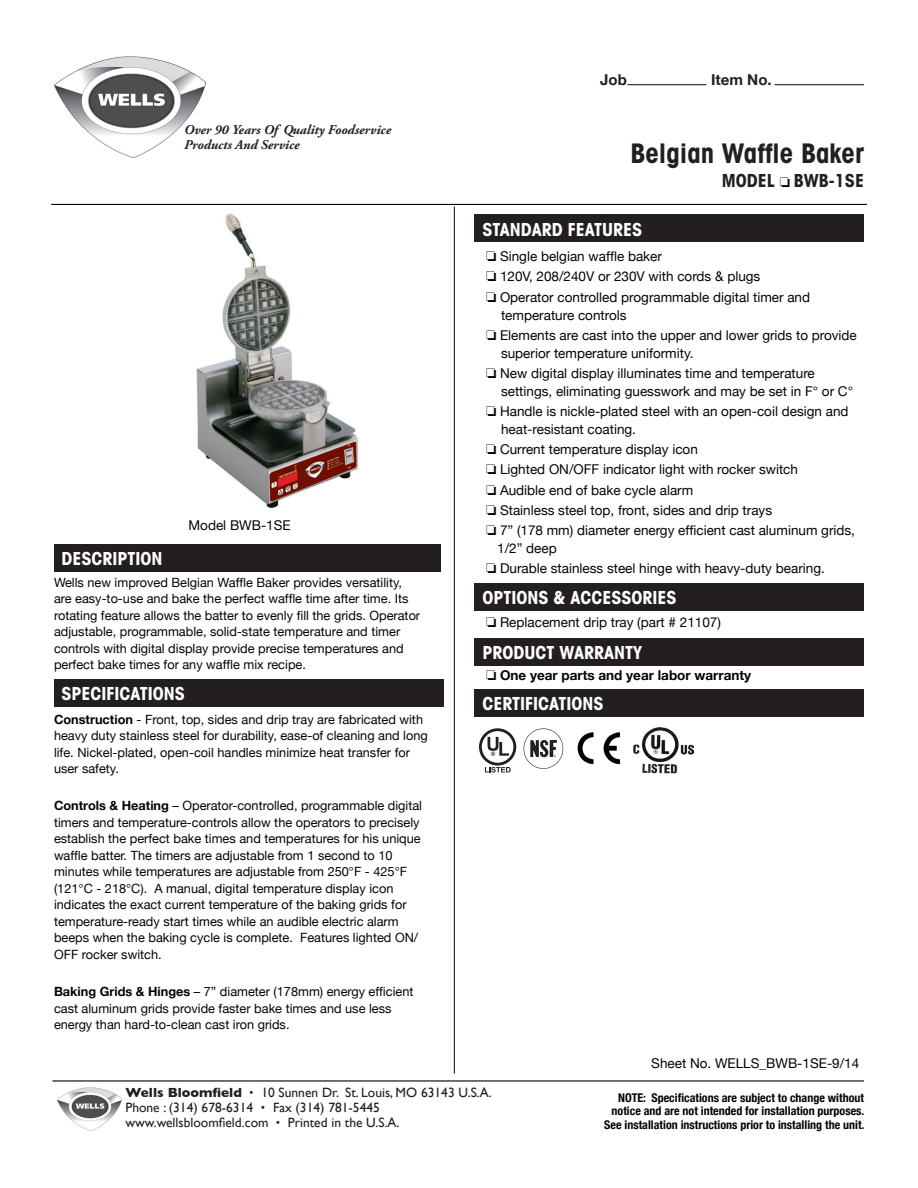
<style>
.page{position:relative;width:918px;height:1188px;background:#fff}
.page>*{position:absolute;margin:0;border:0;box-sizing:border-box;transform-origin:0 0}
.t1{font:700 condensed 27px "Avant Garde";color:#231f20}
.t2{font:700 condensed 18px "Avant Garde";color:#fff}
.t3{font:700 condensed 18px "Avant Garde";color:#231f20}
.t4{font:700 15px "Helvetica Neue";color:#231f20}
.t5{font:13.5px/18px "Helvetica Neue";color:#040503}
.t6{font:13.5px/15px "Gill Sans";color:#231f20}
.t7{font:italic 700 13.5px/15px "Adobe Garamond Pro";color:#231f20}
.t8{font:700 13.5px "Helvetica Neue";color:#040503}
.t9{font:12.75px/16.5px "Helvetica Neue";color:#040503}
.t10{font:700 condensed 12px/13.5px "Helvetica Neue";color:#040503;text-align:right}
.s1{font-weight:700}
.s2{color:#040503}
</style>
<div class="page">
<img style="left:54px;top:56px;width:152px;height:101px">
<hr style="left:51px;top:204px;width:816px;height:1px;background:#040503">
<hr style="left:627px;top:84px;width:79px;height:1px;background:#040503">
<hr style="left:454px;top:207px;width:1px;height:867px;background:#040503">
<hr style="left:52px;top:1080px;width:812px;height:2px;background:#040503">
<hr style="left:775px;top:84px;width:89px;height:1px;background:#040503">
<div style="left:54px;top:545px;width:387px;height:27px;background:#231f20"></div>
<div style="left:54px;top:680px;width:389px;height:27px;background:#231f20"></div>
<div style="left:475px;top:689px;width:389px;height:27px;background:#231f20"></div>
<img style="left:57px;top:1087px;width:64px;height:43px">
<div style="left:475px;top:639px;width:389px;height:27px;background:#231f20"></div>
<div style="left:475px;top:584px;width:389px;height:27px;background:#231f20"></div>
<div style="left:475px;top:215px;width:389px;height:27px;background:#231f20"></div>
<img style="left:196px;top:214px;width:163px;height:294px">
<img style="left:523px;top:728px;width:41px;height:41px">
<svg style="left:488px;top:737px;width:21px;height:19px"></svg>
<div style="left:479px;top:728px;width:37px;height:38px;border:3px solid #231f20;border-radius:50%"></div>
<svg style="left:485px;top:767px;width:26px;height:6px"></svg>
<img style="left:577px;top:732px;width:44px;height:33px">
<img style="left:634px;top:728px;width:60px;height:46px">
<p class="t7" style="left:184px;top:122px;width:208px">Over 90 Years Of Quality Foodservice<br>Products And Service</p>
<h2 class="t2" style="left:62px;top:547px;width:103px">DESCRIPTION</h2>
<p class="t5" style="left:188px;top:516px;width:104px">Model BWB-1SE</p>
<p class="t9" style="left:54px;top:574px;width:368px">Wells new improved Belgian Waffle Baker provides versatility, are easy-to-use and bake the perfect waffle time after time. Its rotating feature allows the batter to evenly fill the grids. Operator adjustable, programmable, solid-state temperature and timer controls with digital display provide precise temperatures and perfect bake times for any waffle mix recipe.</p>
<h2 class="t2" style="left:62px;top:682px;width:125px">SPECIFICATIONS</h2>
<p class="t9" style="left:54px;top:711px;width:375px"><span class="s1">Construction</span> - Front, top, sides and drip tray are fabricated with heavy duty stainless steel for durability, ease-of cleaning and long life. Nickel-plated, open-coil handles minimize heat transfer for user safety.</p>
<p class="t9" style="left:54px;top:798px;width:370px"><span class="s1">Controls &amp; Heating</span> – Operator-controlled, programmable digital timers and temperature-controls allow the operators to precisely establish the perfect bake times and temperatures for his unique waffle batter. The timers are adjustable from 1 second to 10 minutes while temperatures are adjustable from 250°F - 425°F (121°C - 218°C). A manual, digital temperature display icon indicates the exact current temperature of the baking grids for temperature-ready start times while an audible electric alarm beeps when the baking cycle is complete. Features lighted ON/ OFF rocker switch.</p>
<p class="t9" style="left:54px;top:983px;width:361px"><span class="s1">Baking Grids &amp; Hinges</span> – 7” diameter (178mm) energy efficient cast aluminum grids provide faster bake times and use less energy than hard-to-clean cast iron grids.</p>
<p class="t4" style="left:600px;top:70px;width:28px">Job</p>
<p class="t4" style="left:711px;top:70px;width:62px">Item No.</p>
<h1 class="t1" style="left:630px;top:136px;width:235px">Belgian Waffle Baker</h1>
<h2 class="t2" style="left:482px;top:217px;width:161px">STANDARD FEATURES</h2>
<h2 class="t3" style="left:722px;top:169px;width:144px">MODEL <span class="s2">□</span> BWB-1SE</h2>
<p class="t5" style="left:486px;top:247px;width:178px">□ Single belgian waffle baker</p>
<p class="t5" style="left:486px;top:268px;width:276px">□ 120V, 208/240V or 230V with cords &amp; plugs</p>
<p class="t5" style="left:501px;top:288px;width:311px;text-indent:-15px">□ Operator controlled programmable digital timer and temperature controls</p>
<p class="t5" style="left:501px;top:326px;width:357px;text-indent:-15px">□ Elements are cast into the upper and lower grids to provide superior temperature uniformity.</p>
<p class="t5" style="left:501px;top:364px;width:354px;text-indent:-15px">□ New digital display illuminates time and temperature settings, eliminating guesswork and may be set in F° or C°</p>
<p class="t5" style="left:501px;top:402px;width:349px;text-indent:-15px">□ Handle is nickle-plated steel with an open-coil design and heat-resistant coating.</p>
<p class="t5" style="left:486px;top:440px;width:213px">□ Current temperature display icon</p>
<p class="t5" style="left:486px;top:460px;width:314px">□ Lighted ON/OFF indicator light with rocker switch</p>
<p class="t5" style="left:486px;top:481px;width:209px">□ Audible end of bake cycle alarm</p>
<p class="t5" style="left:486px;top:501px;width:288px">□ Stainless steel top, front, sides and drip trays</p>
<p class="t5" style="left:497px;top:521px;width:359px;text-indent:-11px">□ 7” (178 mm) diameter energy efficient cast aluminum grids,<br>1/2” deep</p>
<p class="t5" style="left:486px;top:559px;width:340px">□ Durable stainless steel hinge with heavy-duty bearing.</p>
<h2 class="t2" style="left:482px;top:586px;width:196px">OPTIONS &amp; ACCESSORIES</h2>
<p class="t5" style="left:486px;top:613px;width:236px">□ Replacement drip tray (part # 21107)</p>
<h2 class="t2" style="left:482px;top:641px;width:161px">PRODUCT WARRANTY</h2>
<p class="t8" style="left:486px;top:667px;width:267px">□ One year parts and year labor warranty</p>
<h2 class="t2" style="left:482px;top:692px;width:123px">CERTIFICATIONS</h2>
<p class="t5" style="left:651px;top:1054px;width:210px">Sheet No. WELLS_BWB-1SE-9/14</p>
<p class="t6" style="left:125px;top:1084px;width:368px"><span class="s1">Wells Bloomfield ·</span> 10 Sunnen Dr. St. Louis, MO 63143 U.S.A.<br>Phone : (314) 678-6314 <span class="s1">·</span> Fax (314) 781-5445 www.wellsbloomfield.com <span class="s1">·</span> Printed in the U.S.A.</p>
<p class="t10" style="left:604px;top:1091px;width:262px">NOTE: Specifications are subject to change without notice and are not intended for installation purposes.<br>See installation instructions prior to installing the unit.</p>
</div>
